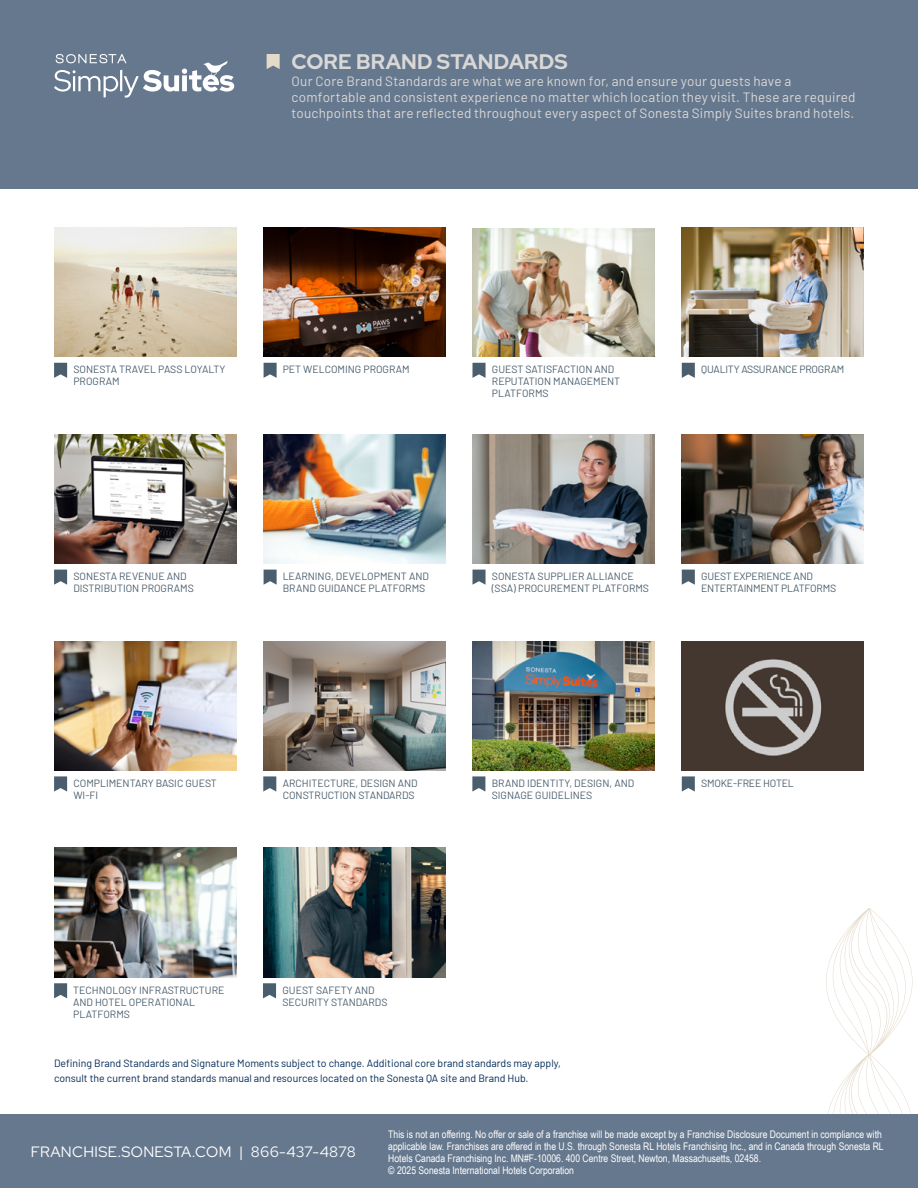
<style>
.page{position:relative;width:918px;height:1188px;background:#fff}
.page>*{position:absolute;margin:0;border:0;box-sizing:border-box;transform-origin:0 0}
.t1{font:700 21px "Red Hat Display";letter-spacing:.01em;color:#d9d8d6}
.t2{font:15px "Red Hat Display";letter-spacing:.025em;color:#fff}
.t3{font:13.5px/16.2px "Barlow";letter-spacing:.015em;color:#d9d8d6}
.t4{font:10.5px/12px "Barlow";color:#4a5e6d}
.t5{font:10.5px/12px "Arial Narrow";color:#fff}
.t6{font:10.5px/15px "Barlow";color:#002957}
.t7{font:10.5px/12px "Barlow";letter-spacing:-.02em;color:#4a5e6d}
</style>
<div class="page">
<div style="left:0;top:0;width:918px;height:189px;background:#66788e"></div>
<svg style="left:826px;top:908px;width:87px;height:207px"></svg>
<svg style="left:54px;top:54px;width:180px;height:43px"></svg>
<div style="left:0;top:1115px;width:918px;height:73px;background:#66788e"></div>
<svg style="left:267px;top:54px;width:13px;height:15px"></svg>
<svg style="left:54px;top:363px;width:13px;height:15px"></svg>
<svg style="left:54px;top:570px;width:13px;height:15px"></svg>
<svg style="left:54px;top:776px;width:13px;height:16px"></svg>
<svg style="left:264px;top:363px;width:13px;height:15px"></svg>
<svg style="left:264px;top:570px;width:13px;height:15px"></svg>
<svg style="left:54px;top:983px;width:13px;height:15px"></svg>
<svg style="left:472px;top:363px;width:14px;height:15px"></svg>
<svg style="left:472px;top:570px;width:14px;height:15px"></svg>
<svg style="left:263px;top:983px;width:13px;height:15px"></svg>
<svg style="left:682px;top:363px;width:13px;height:15px"></svg>
<svg style="left:682px;top:570px;width:13px;height:15px"></svg>
<svg style="left:682px;top:776px;width:13px;height:16px"></svg>
<img style="left:54px;top:227px;width:182px;height:130px">
<img style="left:54px;top:434px;width:182px;height:130px">
<img style="left:54px;top:641px;width:182px;height:130px">
<img style="left:264px;top:227px;width:182px;height:130px">
<img style="left:264px;top:434px;width:182px;height:130px">
<img style="left:54px;top:848px;width:182px;height:130px">
<img style="left:472px;top:434px;width:183px;height:130px">
<svg style="left:263px;top:776px;width:13px;height:16px"></svg>
<img style="left:263px;top:641px;width:183px;height:130px">
<img style="left:263px;top:848px;width:182px;height:130px">
<img style="left:682px;top:227px;width:182px;height:130px">
<img style="left:682px;top:434px;width:182px;height:130px">
<img style="left:682px;top:641px;width:182px;height:130px">
<svg style="left:472px;top:776px;width:13px;height:16px"></svg>
<img style="left:472px;top:641px;width:182px;height:130px">
<img style="left:472px;top:228px;width:183px;height:128px">
<h1 class="t1" style="left:292px;top:48px;width:278px">CORE BRAND STANDARDS</h1>
<p class="t3" style="left:292px;top:72px;width:566px">Our Core Brand Standards are what we are known for, and ensure your guests have a comfortable and consistent experience no matter which location they visit. These are required touchpoints that are reflected throughout every aspect of Sonesta Simply Suites brand hotels.</p>
<p class="t4" style="left:73px;top:363px;width:153px">SONESTA TRAVEL PASS LOYALTY<br>PROGRAM</p>
<p class="t4" style="left:283px;top:363px;width:129px">PET WELCOMING PROGRAM</p>
<p class="t4" style="left:492px;top:363px;width:130px">GUEST SATISFACTION AND<br>REPUTATION MANAGEMENT<br>PLATFORMS</p>
<p class="t7" style="left:701px;top:363px;width:145px">QUALITY ASSURANCE PROGRAM</p>
<p class="t4" style="left:73px;top:570px;width:122px">SONESTA REVENUE AND<br>DISTRIBUTION PROGRAMS</p>
<p class="t4" style="left:283px;top:570px;width:148px">LEARNING, DEVELOPMENT AND<br>BRAND GUIDANCE PLATFORMS</p>
<p class="t4" style="left:492px;top:570px;width:159px">SONESTA SUPPLIER ALLIANCE (SSA) PROCUREMENT PLATFORMS</p>
<p class="t7" style="left:701px;top:570px;width:136px">GUEST EXPERIENCE AND<br>ENTERTAINMENT PLATFORMS</p>
<p class="t4" style="left:73px;top:776px;width:145px">COMPLIMENTARY BASIC GUEST<br>WI-FI</p>
<p class="t4" style="left:492px;top:776px;width:144px">BRAND IDENTITY, DESIGN, AND<br>SIGNAGE GUIDELINES</p>
<p class="t4" style="left:283px;top:776px;width:136px">ARCHITECTURE, DESIGN AND<br>CONSTRUCTION STANDARDS</p>
<p class="t7" style="left:701px;top:776px;width:94px">SMOKE-FREE HOTEL</p>
<p class="t4" style="left:73px;top:983px;width:153px">TECHNOLOGY INFRASTRUCTURE<br>AND HOTEL OPERATIONAL<br>PLATFORMS</p>
<p class="t4" style="left:282px;top:983px;width:107px">GUEST SAFETY AND<br>SECURITY STANDARDS</p>
<p class="t6" style="left:54px;top:1055px;width:508px">Defining Brand Standards and Signature Moments subject to change. Additional core brand standards may apply, consult the current brand standards manual and resources located on the Sonesta QA site and Brand Hub.</p>
<h2 class="t2" style="left:31px;top:1142px;width:327px">FRANCHISE.SONESTA.COM | 866-437-4878</h2>
<p class="t5" style="left:388px;top:1128px;width:497px">This is not an offering. No offer or sale of a franchise will be made except by a Franchise Disclosure Document in compliance with applicable law. Franchises are offered in the U.S. through Sonesta RL Hotels Franchising Inc., and in Canada through Sonesta RL Hotels Canada Franchising Inc. MN#F-10006. 400 Centre Street, Newton, Massachusetts, 02458.<br>© 2025 Sonesta International Hotels Corporation</p>
</div>
